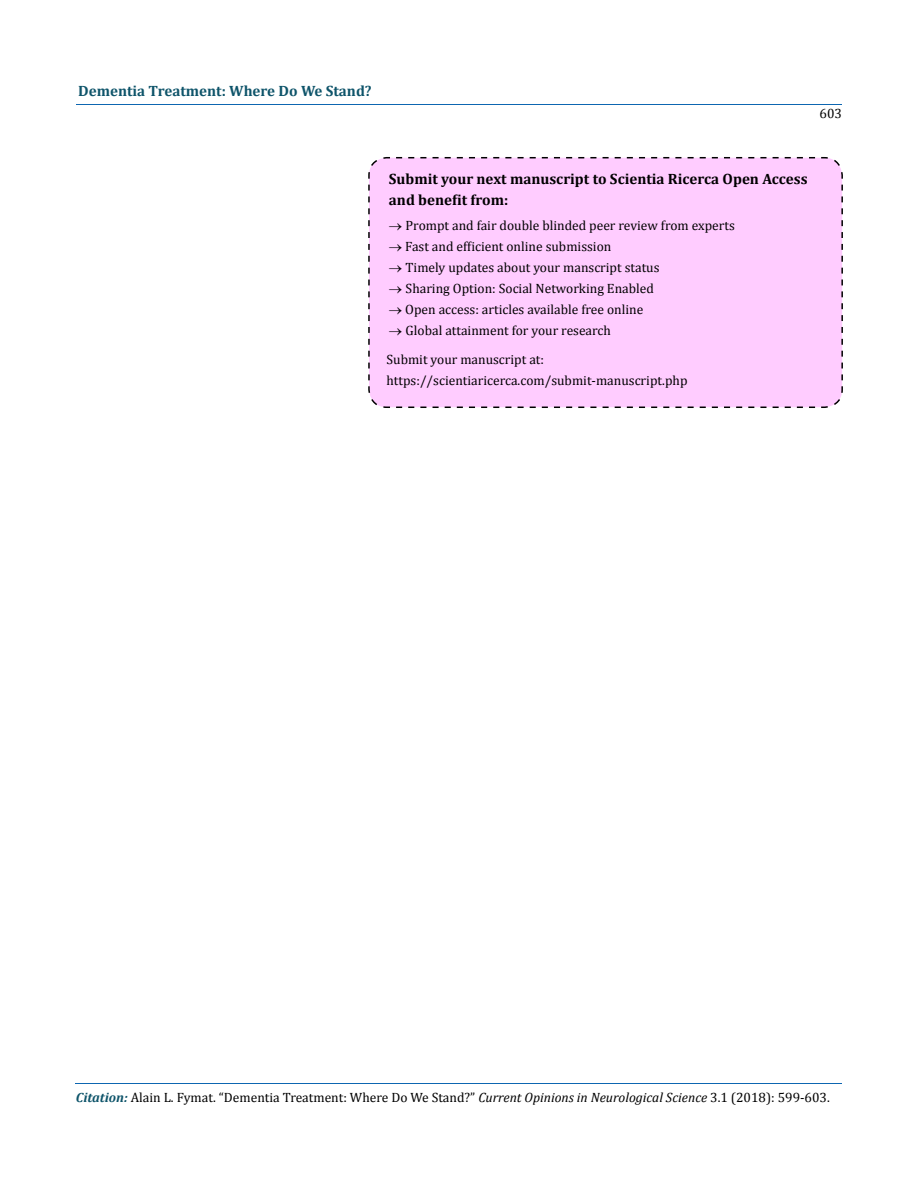
<style>
.page{position:relative;width:917px;height:1190px;background:#fff}
.page>*{position:absolute;margin:0;border:0;box-sizing:border-box;transform-origin:0 0}
.t1{font:700 15px/21px "Cambria";color:#000}
.t2{font:700 15px "Cambria";color:#0e546a}
.t3{font:13.5px/29.4px "Cambria";color:#000}
.s1{font-weight:700;font-style:italic;font-size:13.35px;color:#0e546a}
.s2{font-style:italic}
</style>
<div class="page">
<hr style="left:77px;top:104px;width:765px;height:1px;background:#0d66b1">
<hr style="left:75px;top:1083px;width:767px;height:1px;background:#0d66b1">
<div style="left:368px;top:157px;width:475px;height:251px;background:#fcf"></div>
<p class="t2" style="left:78px;top:82px;width:295px">Dementia Treatment: Where Do We Stand?</p>
<p class="t3" style="left:819px;top:99px;width:24px">603</p>
<p class="t1" style="left:389px;top:168px;width:420px">Submit your next manuscript to Scientia Ricerca Open Access and benefit from:</p>
<p class="t3" style="left:389px;top:210px;width:347px">→ Prompt and fair double blinded peer review from experts</p>
<p class="t3" style="left:389px;top:231px;width:224px">→ Fast and efficient online submission</p>
<p class="t3" style="left:389px;top:252px;width:272px">→ Timely updates about your manscript status</p>
<p class="t3" style="left:389px;top:273px;width:266px">→ Sharing Option: Social Networking Enabled</p>
<p class="t3" style="left:389px;top:294px;width:256px">→ Open access: articles available free online</p>
<p class="t3" style="left:386px;top:315px;width:226px">→ Global attainment for your research<br>Submit your manuscript at:</p>
<p class="t3" style="left:386px;top:366px;width:302px">https://scientiaricerca.com/submit-manuscript.php</p>
<p class="t3" style="left:76px;top:1082px;width:755px"><span class="s1">Citation:</span> Alain L. Fymat. “Dementia Treatment: Where Do We Stand?” <span class="s2">Current Opinions in Neurological Science</span> 3.1 (2018): 599-603.</p>
</div>
